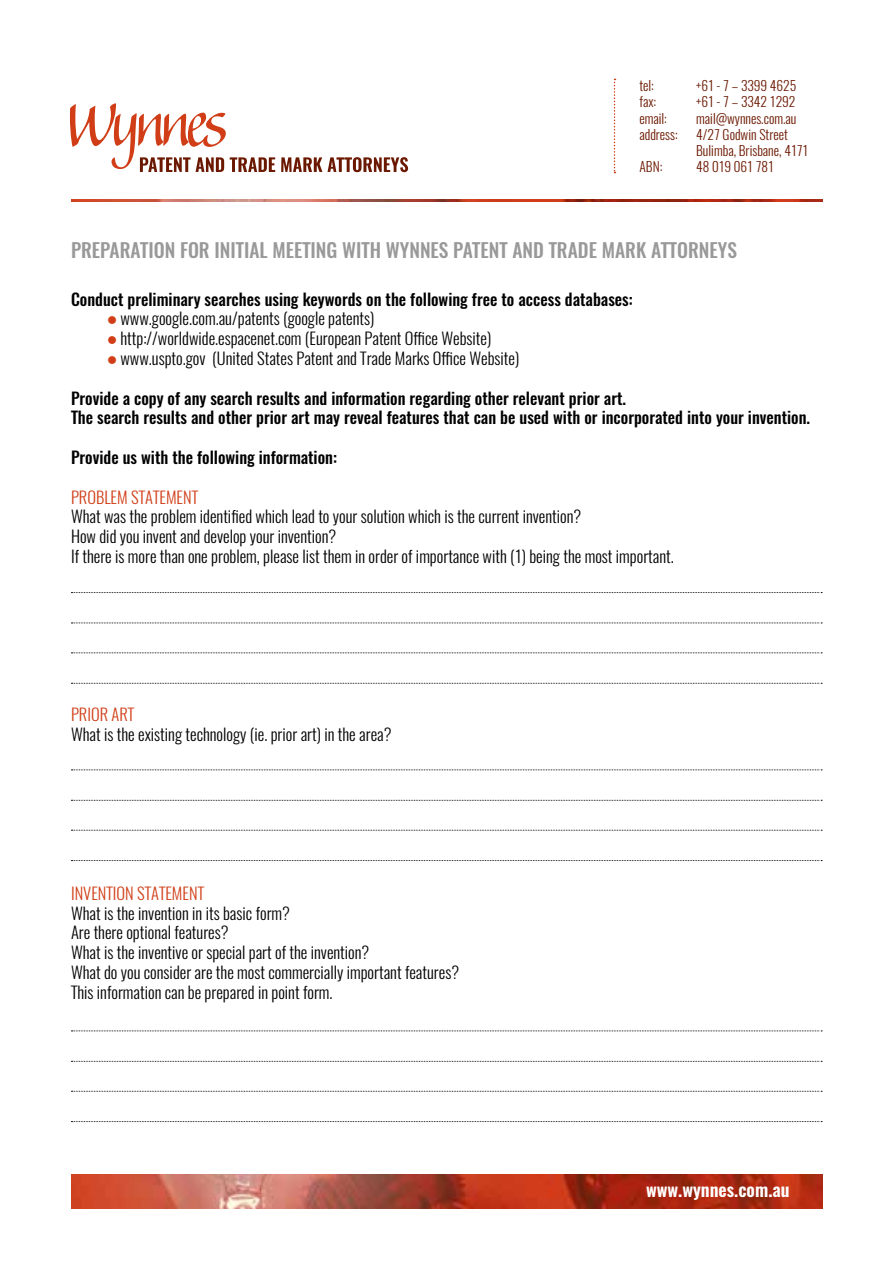
<style>
.page{position:relative;width:893px;height:1263px;background:#fff}
.page>*{position:absolute;margin:0;border:0;box-sizing:border-box;transform-origin:0 0}
.t1{font:500 19.5px "Oswald";color:#999}
.t2{font:600 18px "Oswald";color:#fff}
.t3{font:300 16.5px/19.8px "Oswald";color:#000}
.t4{font:500 16.5px/19.8px "Oswald";color:#000}
.t5{font:300 16.5px "Oswald";color:#d03d16}
.t6{font:300 13.5px/16.2px "Oswald";color:#6b1800}
.s1{color:#d03d16}
</style>
<div class="page">
<svg style="left:70px;top:103px;width:338px;height:69px"></svg>
<img style="left:71px;top:1174px;width:752px;height:35px">
<img style="left:71px;top:199px;width:752px;height:3px">
<svg style="left:614px;top:79px;width:1px;height:94px"></svg>
<svg style="left:71px;top:592px;width:751px;height:1px"></svg>
<svg style="left:71px;top:769px;width:751px;height:1px"></svg>
<svg style="left:71px;top:1030px;width:751px;height:1px"></svg>
<svg style="left:71px;top:652px;width:751px;height:1px"></svg>
<svg style="left:71px;top:830px;width:751px;height:1px"></svg>
<svg style="left:71px;top:1091px;width:751px;height:1px"></svg>
<svg style="left:71px;top:623px;width:751px;height:1px"></svg>
<svg style="left:71px;top:800px;width:751px;height:1px"></svg>
<svg style="left:71px;top:1061px;width:751px;height:1px"></svg>
<svg style="left:71px;top:683px;width:751px;height:1px"></svg>
<svg style="left:71px;top:860px;width:751px;height:1px"></svg>
<svg style="left:71px;top:1121px;width:751px;height:1px"></svg>
<p class="t6" style="left:639px;top:78px;width:16px">tel:</p>
<p class="t6" style="left:696px;top:78px;width:102px">+61 - 7 – 3399 4625</p>
<p class="t6" style="left:639px;top:94px;width:18px">fax:</p>
<p class="t6" style="left:696px;top:94px;width:101px">+61 - 7 – 3342 1292</p>
<p class="t6" style="left:639px;top:110px;width:29px">email:</p>
<p class="t6" style="left:696px;top:110px;width:102px">mail@wynnes.com.au</p>
<p class="t6" style="left:639px;top:126px;width:40px">address:</p>
<p class="t6" style="left:696px;top:126px;width:114px">4/27 Godwin Street<br>Bulimba, Brisbane, 4171</p>
<p class="t6" style="left:639px;top:159px;width:24px">ABN:</p>
<p class="t6" style="left:696px;top:159px;width:79px">48 019 061 781</p>
<p class="t1" style="left:71px;top:237px;width:667px">PREPARATION FOR INITIAL MEETING WITH WYNNES PATENT AND TRADE MARK ATTORNEYS</p>
<p class="t4" style="left:71px;top:289px;width:563px">Conduct preliminary searches using keywords on the following free to access databases:</p>
<p class="t3" style="left:107px;top:309px;width:269px"><span class="s1">●</span> www.google.com.au/patents (google patents)</p>
<p class="t3" style="left:107px;top:329px;width:386px"><span class="s1">●</span> http://worldwide.espacenet.com (European Patent Office Website)</p>
<p class="t3" style="left:107px;top:348px;width:414px"><span class="s1">●</span> www.uspto.gov (United States Patent and Trade Marks Office Website)</p>
<p class="t4" style="left:71px;top:388px;width:741px">Provide a copy of any search results and information regarding other relevant prior art.<br>The search results and other prior art may reveal features that can be used with or incorporated into your invention.</p>
<p class="t4" style="left:71px;top:448px;width:267px">Provide us with the following information:</p>
<p class="t5" style="left:71px;top:486px;width:129px">PROBLEM STATEMENT</p>
<p class="t3" style="left:71px;top:507px;width:604px">What was the problem identified which lead to your solution which is the current invention?<br>How did you invent and develop your invention?<br>If there is more than one problem, please list them in order of importance with (1) being the most important.</p>
<p class="t5" style="left:71px;top:704px;width:65px">PRIOR ART</p>
<p class="t3" style="left:71px;top:725px;width:322px">What is the existing technology (ie. prior art) in the area?</p>
<p class="t5" style="left:71px;top:882px;width:135px">INVENTION STATEMENT</p>
<p class="t3" style="left:71px;top:903px;width:390px">What is the invention in its basic form?<br>Are there optional features?<br>What is the inventive or special part of the invention?<br>What do you consider are the most commercially important features?<br>This information can be prepared in point form.</p>
<p class="t2" style="left:646px;top:1177px;width:145px">www.wynnes.com.au</p>
</div>
